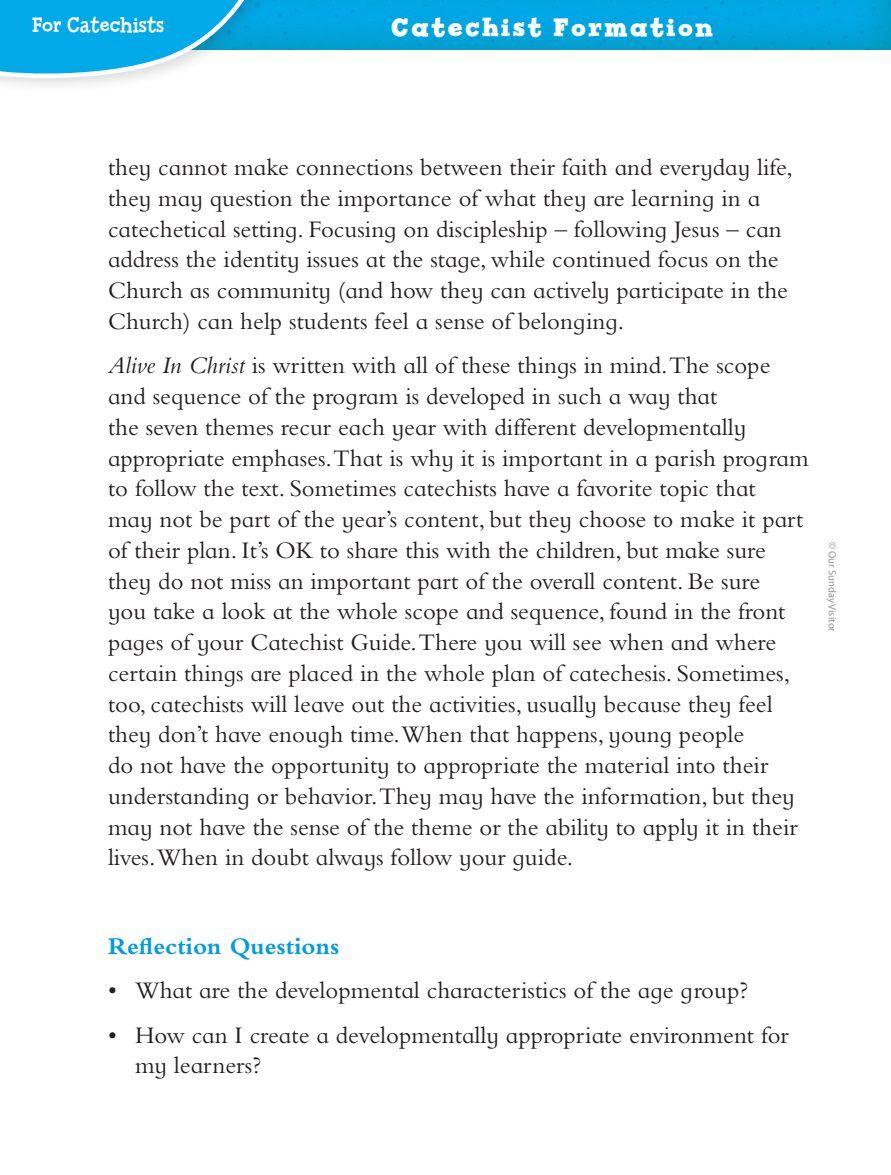
<style>
.page{position:relative;width:891px;height:1175px;background:#fff}
.page>*{position:absolute;margin:0;border:0;box-sizing:border-box;transform-origin:0 0}
.Head_Invite_Discover{font:700 27px "Billy Serif";letter-spacing:.1em;color:#fff}
.Body_Text{font:24.75px/30.8px "Bembo Infant MT Std";color:#231f20}
.Body_Text-2{font:700 24.75px "Bembo Infant MT Std";color:#009cdd}
.Body_Text-3{font:22.5px "Billy Serif";color:#fff}
.t1{font:10.5px "Myriad Pro";color:#939598}
.s1{font-style:italic}
</style>
<div class="page">
<div style="left:0;top:0;width:891px;height:50px;background:#f7931d;opacity:.3"></div>
<div style="left:0;top:0;width:279px;height:94px;background:#231f20;opacity:.15"></div>
<svg style="left:0;top:0;width:264px;height:84px"></svg>
<p class="Body_Text-3" style="left:32px;top:12px;width:134px">For Catechists</p>
<p class="Head_Invite_Discover" style="left:391px;top:12px;width:323px">Catechist Formation</p>
<p class="Body_Text" style="left:108px;top:152px;width:686px">they cannot make connections between their faith and everyday life, they may question the importance of what they are learning in a catechetical setting. Focusing on discipleship – following Jesus – can address the identity issues at the stage, while continued focus on the Church as community (and how they can actively participate in the Church) can help students feel a sense of belonging.</p>
<p class="Body_Text" style="left:108px;top:350px;width:702px"><span class="s1">Alive In Christ</span> is written with all of these things in mind.The scope and sequence of the program is developed in such a way that<br>the seven themes recur each year with different developmentally appropriate emphases.That is why it is important in a parish program to follow the text. Sometimes catechists have a favorite topic that<br>may not be part of the year’s content, but they choose to make it part of their plan. It’s OK to share this with the children, but make sure they do not miss an important part of the overall content. Be sure<br>you take a look at the whole scope and sequence, found in the front pages of your Catechist Guide.There you will see when and where certain things are placed in the whole plan of catechesis. Sometimes, too, catechists will leave out the activities, usually because they feel they don’t have enough time.When that happens, young people<br>do not have the opportunity to appropriate the material into their understanding or behavior.They may have the information, but they may not have the sense of the theme or the ability to apply it in their lives.When in doubt always follow your guide.</p>
<p class="t1" style="left:838px;top:542px;width:91px;rotate:90deg">© Our Sunday Visitor</p>
<p class="Body_Text-2" style="left:108px;top:933px;width:233px">Reflection Questions</p>
<p class="Body_Text" style="left:108px;top:974px;width:642px">• What are the developmental characteristics of the age group?</p>
<p class="Body_Text" style="left:135px;top:1019px;width:655px;text-indent:-27px">• How can I create a developmentally appropriate environment for my learners?</p>
</div>
